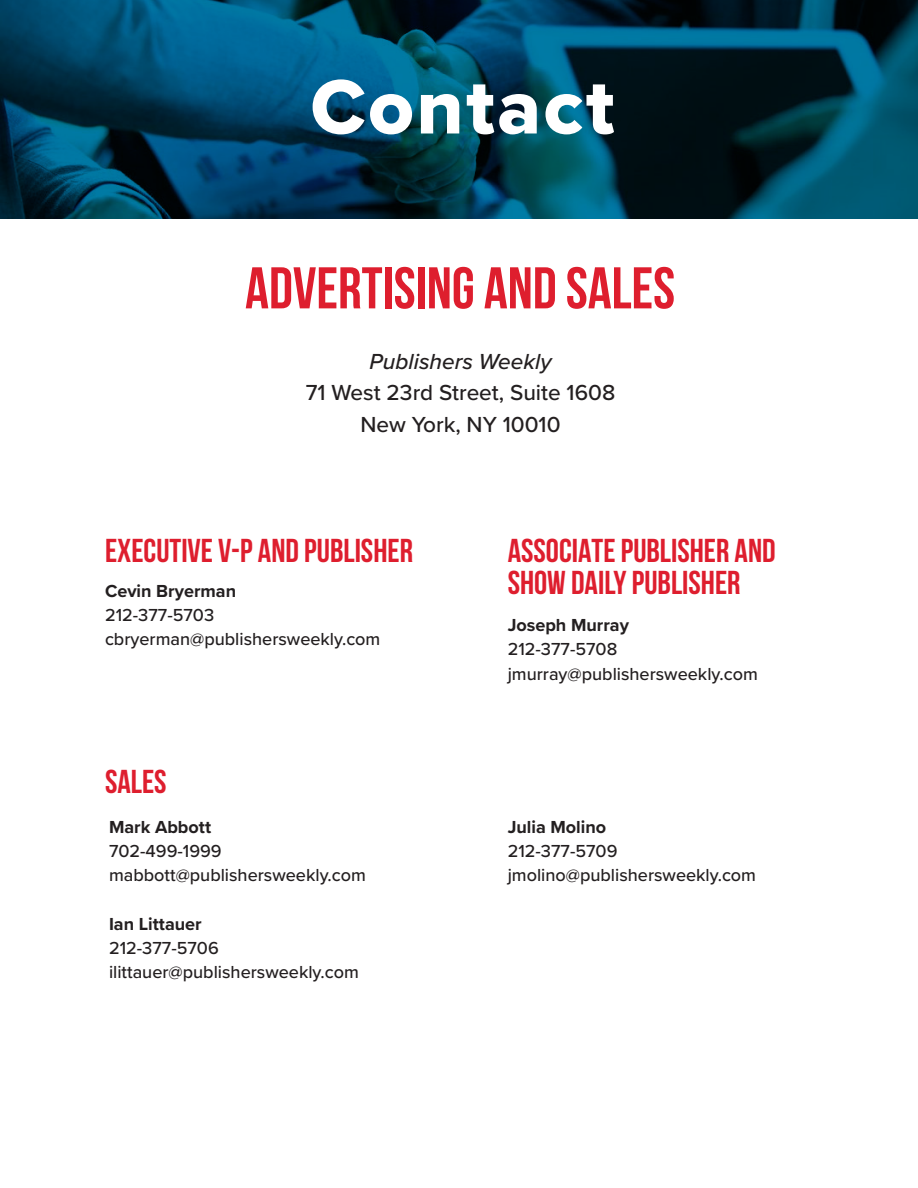
<style>
.page{position:relative;width:918px;height:1188px;background:#fff}
.page>*{position:absolute;margin:0;border:0;box-sizing:border-box;transform-origin:0 0}
.t1{font:79.8px "Proxima Nova Extrabld";letter-spacing:.03em;color:#fff}
.t2{font:700 58.65px "Bebas Neue";color:#de1e2e}
.t3{font:700 33.15px/31.7px "Bebas Neue";color:#de1e2e}
.t4{font:500 22.5px/31.7px "Proxima Nova";color:#231f20;text-align:center}
.t5{font:italic 500 22.5px "Proxima Nova";color:#231f20}
.t6{font:500 18px/24px "Proxima Nova";color:#231f20}
.t7{font:700 18px "Proxima Nova";color:#231f20}
</style>
<div class="page">
<svg style="left:0;top:0;width:918px;height:218px;background:#003d56"></svg>
<h1 class="t1" style="left:311px;top:47px;width:306px">Contact</h1>
<h2 class="t2" style="left:245px;top:256px;width:432px">ADVERTISING AND SALES</h2>
<p class="t5" style="left:369px;top:344px;width:184px">Publishers Weekly</p>
<p class="t4" style="left:306px;top:376px;width:311px">71 West 23rd Street, Suite 1608<br>New York, NY 10010</p>
<h3 class="t3" style="left:105px;top:535px;width:309px">EXECUTIVE V-P AND PUBLISHER</h3>
<h3 class="t3" style="left:508px;top:535px;width:270px">ASSOCIATE PUBLISHER AND<br>SHOW DAILY PUBLISHER</h3>
<p class="t7" style="left:105px;top:577px;width:133px">Cevin Bryerman</p>
<p class="t6" style="left:105px;top:602px;width:277px">212-377-5703 cbryerman@publishersweekly.com</p>
<p class="t7" style="left:508px;top:612px;width:123px">Joseph Murray</p>
<p class="t6" style="left:508px;top:637px;width:252px">212-377-5708 jmurray@publishersweekly.com</p>
<h3 class="t3" style="left:105px;top:766px;width:63px">SALES</h3>
<p class="t7" style="left:109px;top:814px;width:104px">Mark Abbott</p>
<p class="t6" style="left:109px;top:839px;width:258px">702-499-1999 mabbott@publishersweekly.com</p>
<p class="t7" style="left:109px;top:910px;width:94px">Ian Littauer</p>
<p class="t6" style="left:109px;top:935px;width:251px">212-377-5706 ilittauer@publishersweekly.com</p>
<p class="t7" style="left:508px;top:814px;width:100px">Julia Molino</p>
<p class="t6" style="left:508px;top:839px;width:250px">212-377-5709 jmolino@publishersweekly.com</p>
</div>
